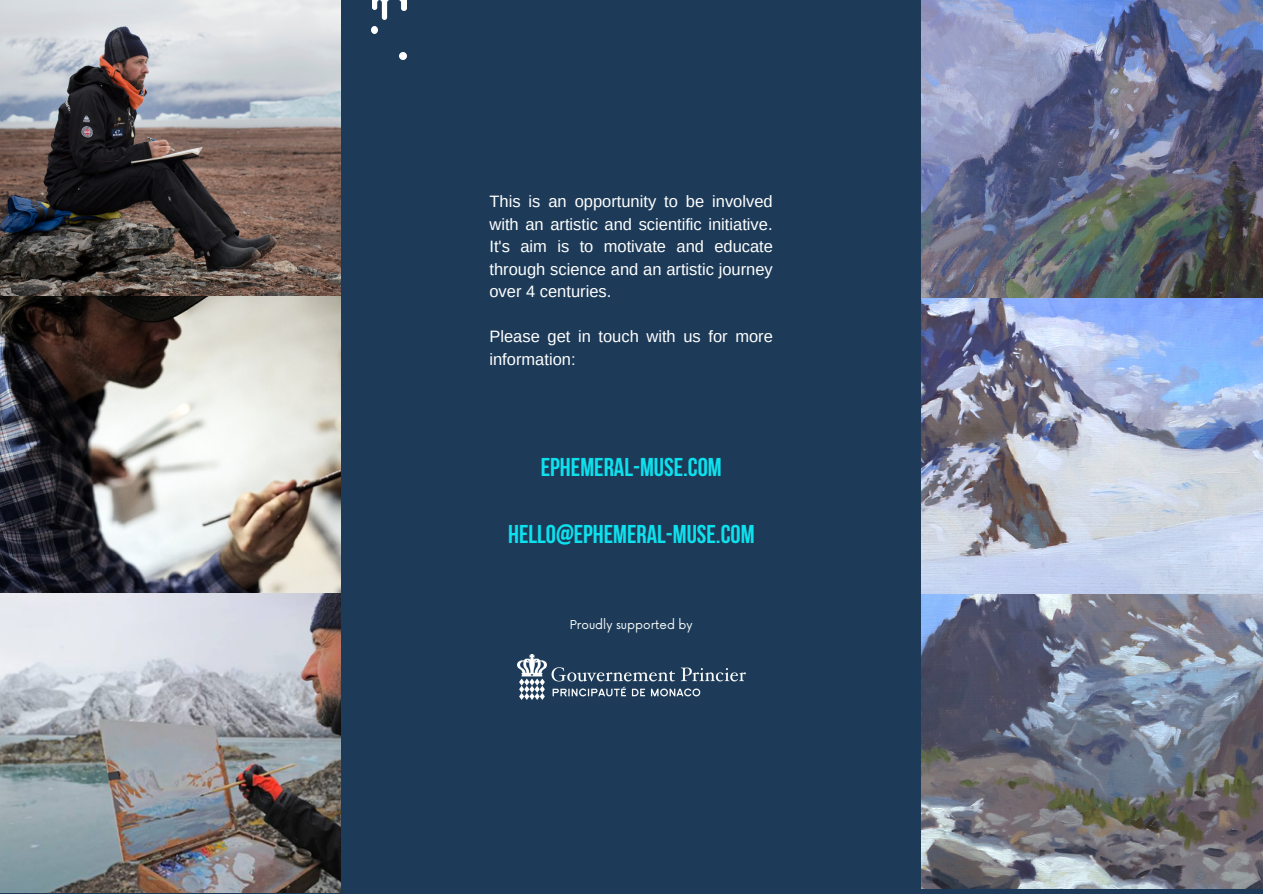
<style>
.page{position:relative;width:1263px;height:894px;background:#fff}
.page>*{position:absolute;margin:0;border:0;box-sizing:border-box;transform-origin:0 0}
.t1{font:700 25.65px "Bebas Neue";color:#0de1ee}
.t2{font:16.5px/22.5px "Arimo";color:#fff;text-align:justify}
.t3{font:12px "Now";color:#fcffff}
</style>
<div class="page">
<div style="left:0;top:0;width:1263px;height:893px;background:#1d3b58"></div>
<img style="left:922px;top:0;width:340px;height:888px">
<img style="left:0;top:0;width:341px;height:892px">
<img style="left:517px;top:654px;width:228px;height:45px">
<img style="left:379px;top:0;width:10px;height:19px">
<svg style="left:373px;top:1px;width:5px;height:9px"></svg>
<svg style="left:399px;top:0;width:7px;height:10px"></svg>
<svg style="left:371px;top:26px;width:7px;height:7px"></svg>
<svg style="left:400px;top:52px;width:7px;height:7px"></svg>
<p class="t2" style="left:489px;top:190px;width:285px">This is an opportunity to be involved with an artistic and scientific initiative.<br>It's aim is to motivate and educate through science and an artistic journey over 4 centuries.</p>
<p class="t2" style="left:489px;top:325px;width:285px">Please get in touch with us for more information:</p>
<h1 class="t1" style="left:541px;top:457px;width:182px">EPHEMERAL-MUSE.COM</h1>
<h1 class="t1" style="left:508px;top:524px;width:248px">HELLO@EPHEMERAL-MUSE.COM</h1>
<p class="t3" style="left:570px;top:617px;width:124px">Proudly supported by</p>
</div>
